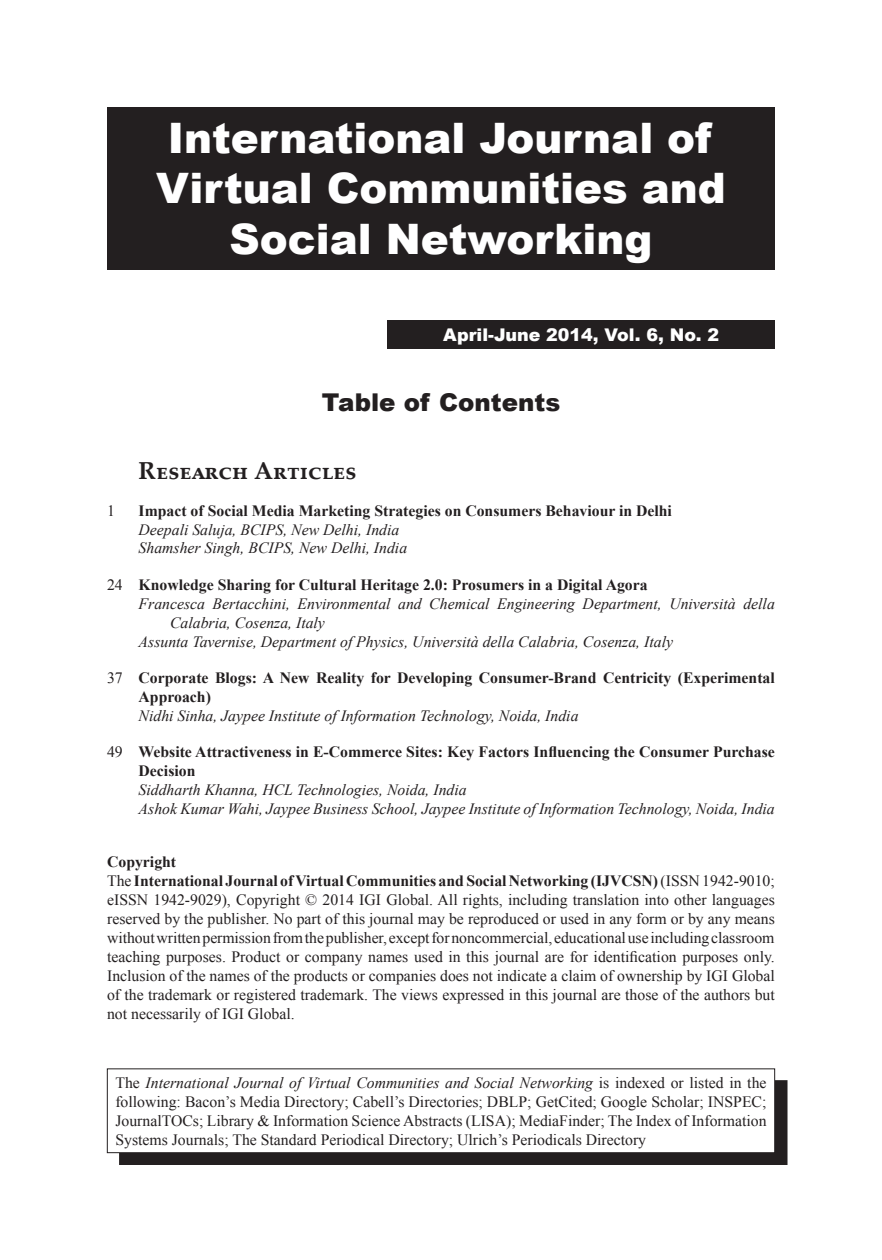
<style>
.page{position:relative;width:882px;height:1260px;background:#fff}
.page>*{position:absolute;margin:0;border:0;box-sizing:border-box;transform-origin:0 0}
.TocJournalTitle{font:900 42px/50.4px "Arial";color:#fff;text-align:center}
.Heading_medium{font:700 24.5px "Palatino Linotype";color:#231f20}
.t1{font:900 24.5px "Arial";color:#231f20}
.TocIssueInfo{font:900 17.5px "Arial";color:#fff}
.Copyright_medium{font:15.75px/18.9px "Times New Roman";color:#231f20;text-align:justify}
.Affiliate_medium{font:italic 15.75px/18.9px "Times New Roman";color:#231f20}
.Index_medium{font:15.75px/18.9px "Times New Roman";color:#231f20;text-align:justify}
.ArticleTitle_medium{font:700 15.75px/18.9px "Times New Roman";color:#231f20}
.CopyrightHeading_med{font:700 15.75px "Times New Roman";color:#231f20}
.ArticleTitle_medium-2{font:15.75px "Times New Roman";color:#231f20}
.s1{font-weight:400}
.s2{font-weight:700}
.s3{font-style:italic}
</style>
<div class="page">
<div style="left:119px;top:1081px;width:668px;height:84px;background:#231f20"></div>
<div style="left:107px;top:1069px;width:668px;height:84px;background:#fff"></div>
<div style="left:107px;top:1069px;width:668px;height:84px;border:1px solid #231f20"></div>
<div style="left:387px;top:320px;width:388px;height:29px;background:#231f20"></div>
<div style="left:107px;top:107px;width:668px;height:162px;background:#231f20"></div>
<p class="TocJournalTitle" style="left:156px;top:111px;width:571px">International Journal of<br>Virtual Communities and<br>Social Networking</p>
<p class="TocIssueInfo" style="left:443px;top:322px;width:277px">April-June 2014, Vol. 6, No. 2</p>
<p class="t1" style="left:322px;top:384px;width:240px">Table of Contents</p>
<p class="Heading_medium" style="left:139px;top:454px;width:219px">Research Articles</p>
<p class="ArticleTitle_medium-2" style="left:107px;top:500px;width:9px">1</p>
<p class="ArticleTitle_medium" style="left:139px;top:501px;width:535px">Impact of Social Media Marketing Strategies on Consumers Behaviour in Delhi</p>
<p class="Affiliate_medium" style="left:139px;top:519px;width:262px">Deepali Saluja, BCIPS, New Delhi, India</p>
<p class="Affiliate_medium" style="left:139px;top:538px;width:270px">Shamsher Singh, BCIPS, New Delhi, India</p>
<p class="ArticleTitle_medium" style="left:107px;top:575px;width:542px"><span class="s1">24</span> Knowledge Sharing for Cultural Heritage 2.0: Prosumers in a Digital Agora</p>
<p class="Affiliate_medium" style="left:170px;top:594px;width:606px;text-indent:-32px">Francesca Bertacchini, Environmental and Chemical Engineering Department, Università della<br>Calabria, Cosenza, Italy</p>
<p class="Affiliate_medium" style="left:139px;top:631px;width:536px">Assunta Tavernise, Department of Physics, Università della Calabria, Cosenza, Italy</p>
<p class="ArticleTitle_medium" style="left:139px;top:668px;width:638px;text-indent:-31px"><span class="s1">37</span> Corporate Blogs: A New Reality for Developing Consumer-Brand Centricity (Experimental<br>Approach)</p>
<p class="Affiliate_medium" style="left:139px;top:706px;width:441px">Nidhi Sinha, Jaypee Institute of Information Technology, Noida, India</p>
<p class="ArticleTitle_medium" style="left:139px;top:742px;width:638px;text-indent:-31px"><span class="s1">49</span> Website Attractiveness in E-Commerce Sites: Key Factors Influencing the Consumer Purchase<br>Decision</p>
<p class="Affiliate_medium" style="left:139px;top:780px;width:330px">Siddharth Khanna, HCL Technologies, Noida, India</p>
<p class="Affiliate_medium" style="left:139px;top:799px;width:638px">Ashok Kumar Wahi, Jaypee Business School, Jaypee Institute of Information Technology, Noida, India</p>
<p class="CopyrightHeading_med" style="left:107px;top:851px;width:71px">Copyright</p>
<p class="Copyright_medium" style="left:107px;top:871px;width:669px">The <span class="s2">International Journal of Virtual Communities and Social Networking (IJVCSN)</span> (ISSN 1942-9010; eISSN 1942-9029), Copyright © 2014 IGI Global. All rights, including translation into other languages reserved by the publisher. No part of this journal may be reproduced or used in any form or by any means without written permission from the publisher, except for noncommercial, educational use including classroom teaching purposes. Product or company names used in this journal are for identification purposes only.<br>Inclusion of the names of the products or companies does not indicate a claim of ownership by IGI Global of the trademark or registered trademark. The views expressed in this journal are those of the authors but not necessarily of IGI Global.</p>
<p class="Index_medium" style="left:115px;top:1073px;width:653px">The <span class="s3">International Journal of Virtual Communities and Social Networking</span> is indexed or listed in the following: Bacon’s Media Directory; Cabell’s Directories; DBLP; GetCited; Google Scholar; INSPEC; JournalTOCs; Library &amp; Information Science Abstracts (LISA); MediaFinder; The Index of Information Systems Journals; The Standard Periodical Directory; Ulrich’s Periodicals Directory</p>
</div>
